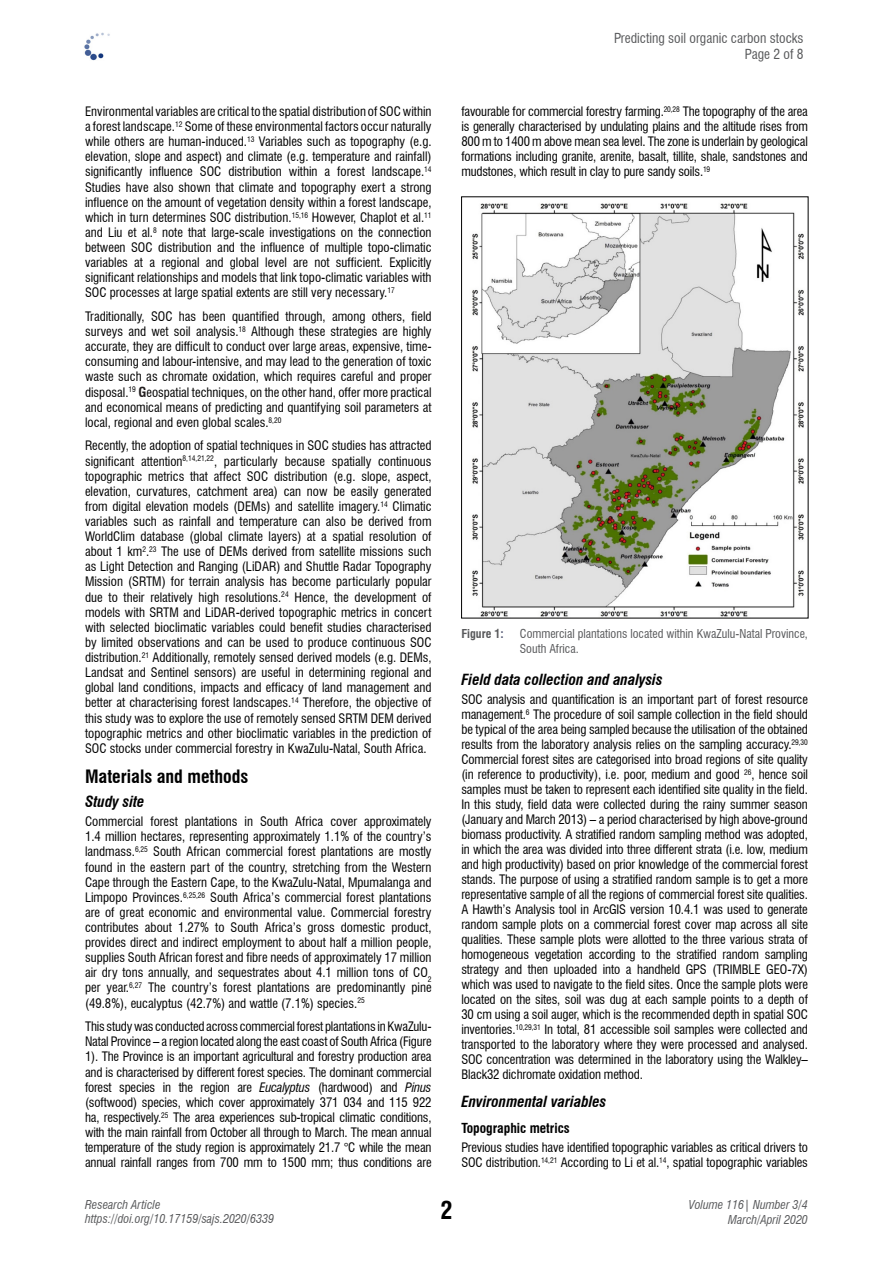
<style>
.page{position:relative;width:893px;height:1263px;background:#fff}
.page>*{position:absolute;margin:0;border:0;box-sizing:border-box;transform-origin:0 0}
.t1{font:700 condensed 24px "Swiss 721 BT";color:#000}
.t2{font:700 condensed 18px "Swiss 721 BT";color:#000}
.t3{font:italic 700 condensed 15px "Swiss 721 BT";color:#000}
.t4{font:condensed 13.5px/16.2px "Swiss 721 BT";color:#58595b;text-align:right}
.t5{font:700 condensed 13.5px "Swiss 721 BT";color:#000}
.t6{font:condensed 12.75px/15.1px "Swiss 721 BT";letter-spacing:-.01em;color:#000;text-align:justify}
.t7{font:italic condensed 12px/14.4px "Swiss 721 BT";color:#58595b;text-align:right}
.t8{font:condensed 12px/15px "Swiss 721 BT";color:#58595b}
.t9{font:700 condensed 12px "Swiss 721 BT";color:#58595b}
.s1{font-weight:700;font-size:13.5px;color:#221e1f}
.s2{font-style:italic}
.s3{color:#515671}
</style>
<div class="page">
<img style="left:84px;top:32px;width:26px;height:29px">
<img style="left:472px;top:203px;width:332px;height:413px">
<p class="t4" style="left:614px;top:30px;width:191px">Predicting soil organic carbon stocks<br>Page 2 of 8</p>
<p class="t6" style="left:85px;top:104px;width:348px">Environmental variables are critical to the spatial distribution of SOC within a forest landscape.<sup>12</sup> Some of these environmental factors occur naturally while others are human-induced.<sup>13</sup> Variables such as topography (e.g. elevation, slope and aspect) and climate (e.g. temperature and rainfall) significantly influence SOC distribution within a forest landscape.<sup>14<br></sup>Studies have also shown that climate and topography exert a strong influence on the amount of vegetation density within a forest landscape, which in turn determines SOC distribution.<sup>15,16</sup> However, Chaplot et al.<sup>11 </sup>and Liu et al.<sup>8</sup> note that large-scale investigations on the connection between SOC distribution and the influence of multiple topo-climatic variables at a regional and global level are not sufficient. Explicitly significant relationships and models that link topo-climatic variables with SOC processes at large spatial extents are still very necessary.<sup>17</sup></p>
<p class="t6" style="left:85px;top:309px;width:348px">Traditionally, SOC has been quantified through, among others, field surveys and wet soil analysis.<sup>18</sup> Although these strategies are highly accurate, they are difficult to conduct over large areas, expensive, time&shy;consuming and labour-intensive, and may lead to the generation of toxic waste such as chromate oxidation, which requires careful and proper disposal.<sup>19</sup> <span class="s1">G</span>eospatial techniques, on the other hand, offer more practical and economical means of predicting and quantifying soil parameters at local, regional and even global scales.<sup>8,20</sup></p>
<p class="t6" style="left:85px;top:438px;width:348px">Recently, the adoption of spatial techniques in SOC studies has attracted significant attention<sup>8,14,21,22</sup>, particularly because spatially continuous topographic metrics that affect SOC distribution (e.g. slope, aspect, elevation, curvatures, catchment area) can now be easily generated from digital elevation models (DEMs) and satellite imagery.<sup>14</sup> Climatic variables such as rainfall and temperature can also be derived from WorldClim database (global climate layers) at a spatial resolution of about 1 km<sup>2</sup>.<sup>23</sup> The use of DEMs derived from satellite missions such as Light Detection and Ranging (LiDAR) and Shuttle Radar Topography Mission (SRTM) for terrain analysis has become particularly popular due to their relatively high resolutions.<sup>24</sup> Hence, the development of models with SRTM and LiDAR-derived topographic metrics in concert with selected bioclimatic variables could benefit studies characterised by limited observations and can be used to produce continuous SOC distribution.<sup>21</sup> Additionally, remotely sensed derived models (e.g. DEMs, Landsat and Sentinel sensors) are useful in determining regional and global land conditions, impacts and efficacy of land management and better at characterising forest landscapes.<sup>14</sup> Therefore, the objective of this study was to explore the use of remotely sensed SRTM DEM derived topographic metrics and other bioclimatic variables in the prediction of SOC stocks under commercial forestry in KwaZulu-Natal, South Africa.</p>
<h2 class="t2" style="left:85px;top:766px;width:165px">Materials and methods</h2>
<p class="t3" style="left:85px;top:792px;width:61px">Study site</p>
<p class="t6" style="left:85px;top:814px;width:348px">Commercial forest plantations in South Africa cover approximately 1.4 million hectares, representing approximately 1.1% of the country’s landmass.<sup>6,25</sup> South African commercial forest plantations are mostly found in the eastern part of the country, stretching from the Western Cape through the Eastern Cape, to the KwaZulu-Natal, Mpumalanga and Limpopo Provinces.<sup>6,25,26</sup> South Africa’s commercial forest plantations are of great economic and environmental value. Commercial forestry contributes about 1.27% to South Africa’s gross domestic product, provides direct and indirect employment to about half a million people, supplies South African forest and fibre needs of approximately 17 million air dry tons annually, and sequestrates about 4.1 million tons of CO<sub>2 </sub>per year.<sup>6,27</sup> The country’s forest plantations are predominantly pine (49.8%), eucalyptus (42.7%) and wattle (7.1%) species.<sup>25</sup></p>
<p class="t6" style="left:85px;top:1019px;width:348px">This study was conducted across commercial forest plantations in KwaZulu-Natal Province – a region located along the east coast of South Africa (Figure 1). The Province is an important agricultural and forestry production area and is characterised by different forest species. The dominant commercial forest species in the region are <span class="s2">Eucalyptus</span> (hardwood) and <span class="s2">Pinus </span>(softwood) species, which cover approximately 371 034 and 115 922 ha, respectively.<sup>25</sup> The area experiences sub-tropical climatic conditions, with the main rainfall from October all through to March. The mean annual temperature of the study region is approximately 21.7 °C while the mean annual rainfall ranges from 700 mm to 1500 mm; thus conditions are</p>
<p class="t6" style="left:461px;top:104px;width:348px">favourable for commercial forestry farming.<sup>20,28</sup> The topography of the area is generally characterised by undulating plains and the altitude rises from 800 m to 1400 m above mean sea level. The zone is underlain by geological formations including granite, arenite, basalt, tillite, shale, sandstones and mudstones, which result in clay to pure sandy soils.<sup>19</sup></p>
<p class="t9" style="left:461px;top:626px;width:44px">Figure 1<span class="s3">:</span></p>
<p class="t8" style="left:520px;top:626px;width:290px">Commercial plantations located within KwaZulu-Natal Province,<br>South Africa.</p>
<p class="t3" style="left:461px;top:670px;width:203px">Field data collection and analysis</p>
<p class="t6" style="left:461px;top:692px;width:348px">SOC analysis and quantification is an important part of forest resource management.<sup>6</sup> The procedure of soil sample collection in the field should be typical of the area being sampled because the utilisation of the obtained results from the laboratory analysis relies on the sampling accuracy.<sup>29,30<br></sup>Commercial forest sites are categorised into broad regions of site quality (in reference to productivity), i.e. poor, medium and good <sup>26</sup>, hence soil samples must be taken to represent each identified site quality in the field.<br>In this study, field data were collected during the rainy summer season (January and March 2013) – a period characterised by high above-ground biomass productivity. A stratified random sampling method was adopted, in which the area was divided into three different strata (i.e. low, medium and high productivity) based on prior knowledge of the commercial forest stands. The purpose of using a stratified random sample is to get a more representative sample of all the regions of commercial forest site qualities.<br>A Hawth’s Analysis tool in ArcGIS version 10.4.1 was used to generate random sample plots on a commercial forest cover map across all site qualities. These sample plots were allotted to the three various strata of homogeneous vegetation according to the stratified random sampling strategy and then uploaded into a handheld GPS (TRIMBLE GEO-7X) which was used to navigate to the field sites. Once the sample plots were located on the sites, soil was dug at each sample points to a depth of 30 cm using a soil auger, which is the recommended depth in spatial SOC inventories.<sup>10,29,31</sup> In total, 81 accessible soil samples were collected and transported to the laboratory where they were processed and analysed.<br>SOC concentration was determined in the laboratory using the Walkley– Black32 dichromate oxidation method.</p>
<p class="t3" style="left:461px;top:1093px;width:147px">Environmental variables</p>
<p class="t5" style="left:461px;top:1120px;width:110px">Topographic metrics</p>
<p class="t6" style="left:461px;top:1140px;width:348px">Previous studies have identified topographic variables as critical drivers to<br>SOC distribution.<sup>14,21</sup> According to Li et al.<sup>14</sup>, spatial topographic variables</p>
<p class="t7" style="left:85px;top:1197px;width:191px;text-align:left">Research Article https://doi.org/10.17159/sajs.2020/6339</p>
<h1 class="t1" style="left:440px;top:1195px;width:13px">2</h1>
<p class="t7" style="left:689px;top:1198px;width:121px">Volume 116| Number 3/4<br>March/April 2020</p>
</div>
